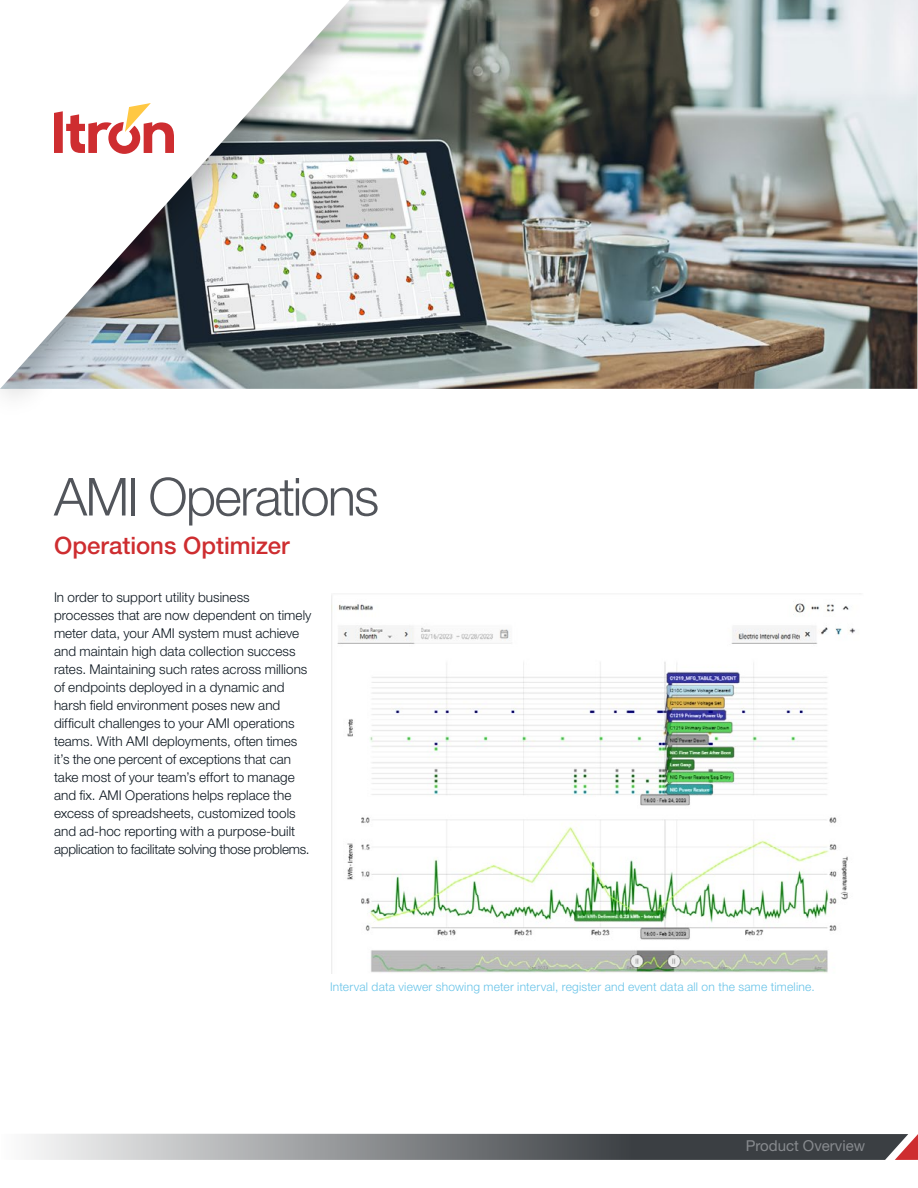
<style>
.page{position:relative;width:918px;height:1188px;background:#fff}
.page>*{position:absolute;margin:0;border:0;box-sizing:border-box;transform-origin:0 0}
.t1{font:300 52.5px "Helvetica Neue LT Std";letter-spacing:-.035em;color:#52555b}
.t2{font:500 24px "Helvetica Neue LT Std";color:#ce2d30}
.t3{font:15px "Helvetica Neue LT Std";color:#878a8e}
.t4{font:300 13.5px/18px "Helvetica Neue LT Std";color:#0e1821}
.t5{font:300 12px "Helvetica Neue LT Std";letter-spacing:.015em;color:#68c3e8}
</style>
<div class="page">
<svg style="left:31px;top:1134px;width:887px;height:26px;background:#7e7e81"></svg>
<img style="left:383px;top:0;width:535px;height:389px">
<div style="left:0;top:0;width:383px;height:422px;background:#000;opacity:.28"></div>
<svg style="left:0;top:0;width:350px;height:389px"></svg>
<svg style="left:54px;top:103px;width:120px;height:51px"></svg>
<img style="left:331px;top:593px;width:530px;height:381px">
<h1 class="t1" style="left:54px;top:465px;width:327px">AMI Operations</h1>
<h2 class="t2" style="left:54px;top:531px;width:237px">Operations Optimizer</h2>
<p class="t4" style="left:54px;top:588px;width:259px">In order to support utility business processes that are now dependent on timely meter data, your AMI system must achieve and maintain high data collection success rates. Maintaining such rates across millions of endpoints deployed in a dynamic and harsh field environment poses new and difficult challenges to your AMI operations teams. With AMI deployments, often times it’s the one percent of exceptions that can take most of your team’s effort to manage and fix. AMI Operations helps replace the excess of spreadsheets, customized tools and ad-hoc reporting with a purpose-built application to facilitate solving those problems.</p>
<p class="t5" style="left:330px;top:979px;width:486px">Interval data viewer showing meter interval, register and event data all on the same timeline.</p>
<p class="t3" style="left:746px;top:1137px;width:121px">Product Overview</p>
</div>
